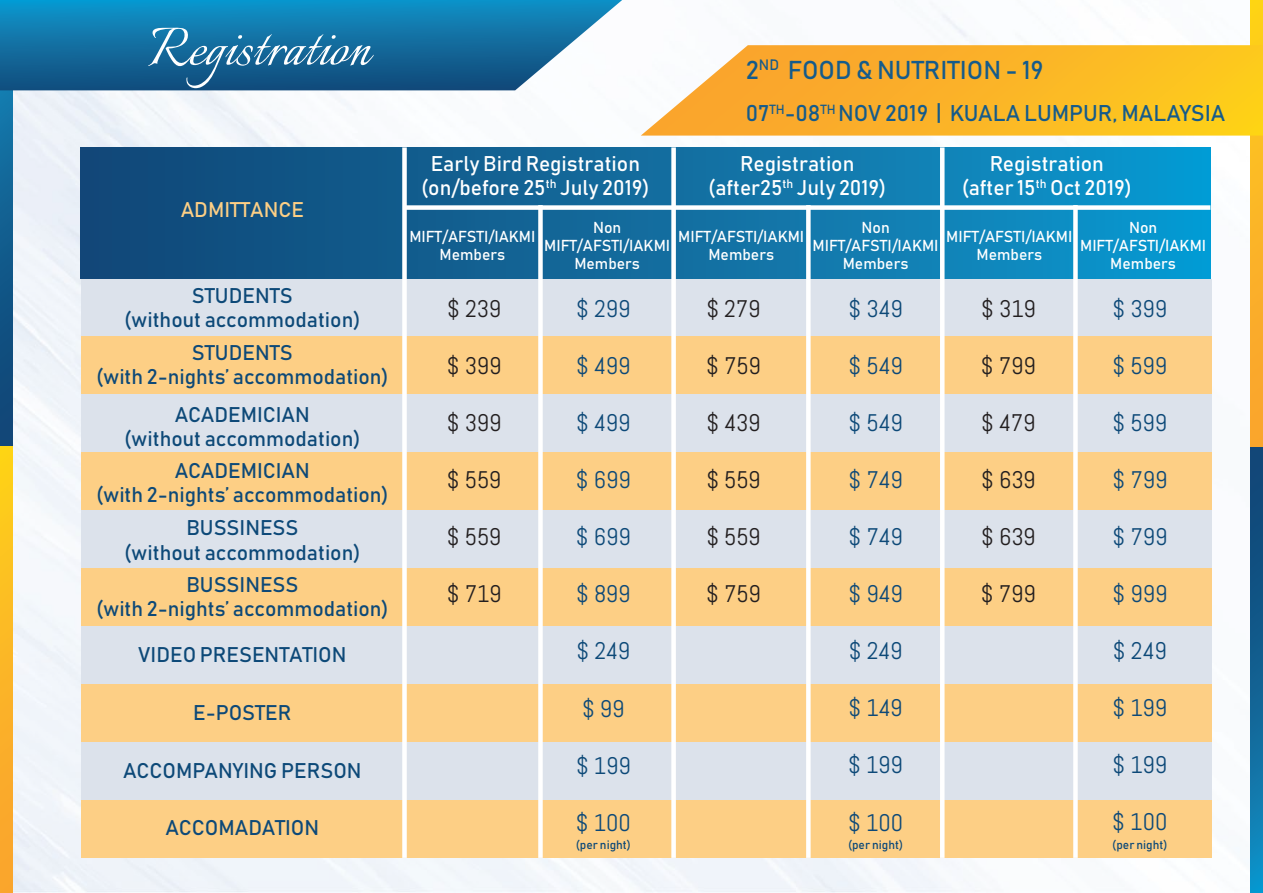
<style>
.page{position:relative;width:1263px;height:893px;background:#fff}
.page>*{position:absolute;margin:0;border:0;box-sizing:border-box;transform-origin:0 0}
.t1{font:67.5px "Italianno";color:#fff}
.t2{font:25.5px "Bahnschrift";color:#155b8b}
.t3{font:24px "Abel";color:#0d4978}
.t4{font:24px "Abel";letter-spacing:-.01em;color:#231f20}
.t5{font:22.5px "Bahnschrift";color:#155b8b}
.t6{font:21px/24.2px "Bahnschrift";color:#0d4978;text-align:center}
.t7{font:21px/24.2px "Bahnschrift";color:#fff;text-align:center}
.t8{font:21px "Bahnschrift";color:#fdcf85}
.t9{font:15.6px/18px "Bahnschrift";color:#fff;text-align:center}
.t10{font:12px "Bahnschrift";color:#0d4978}
</style>
<div class="page">
<img style="left:13px;top:13px;width:1237px;height:880px">
<svg style="left:0;top:90px;width:13px;height:356px;background:#115b8c"></svg>
<svg style="left:0;top:446px;width:13px;height:447px;background:#fbb824"></svg>
<svg style="left:1250px;top:446px;width:13px;height:447px;background:#116496"></svg>
<svg style="left:1250px;top:0;width:13px;height:446px;background:#fbb426"></svg>
<svg style="left:0;top:0;width:622px;height:90px;background:#247ba9"></svg>
<svg style="left:641px;top:45px;width:622px;height:91px;background:#fbbc3a"></svg>
<div style="left:81px;top:279px;width:1130px;height:57px;background:#dce2eb"></div>
<div style="left:81px;top:336px;width:1130px;height:58px;background:#fdcf85"></div>
<div style="left:81px;top:394px;width:1130px;height:58px;background:#dce2eb"></div>
<div style="left:81px;top:452px;width:1130px;height:58px;background:#fdcf85"></div>
<div style="left:81px;top:510px;width:1130px;height:58px;background:#dce2eb"></div>
<div style="left:81px;top:568px;width:1130px;height:58px;background:#fdcf85"></div>
<div style="left:81px;top:626px;width:1130px;height:58px;background:#dce2eb"></div>
<div style="left:81px;top:684px;width:1130px;height:58px;background:#fdcf85"></div>
<div style="left:81px;top:742px;width:1130px;height:58px;background:#dce2eb"></div>
<div style="left:81px;top:800px;width:1130px;height:58px;background:#fdcf85"></div>
<div style="left:81px;top:148px;width:1129px;height:131px;background:linear-gradient(to right,#144473,#0d98ce)"></div>
<div style="left:402px;top:147px;width:5px;height:711px;background:#fff"></div>
<div style="left:671px;top:147px;width:5px;height:711px;background:#fff"></div>
<div style="left:538px;top:205px;width:5px;height:653px;background:#fff"></div>
<div style="left:806px;top:205px;width:5px;height:653px;background:#fff"></div>
<div style="left:1073px;top:205px;width:5px;height:653px;background:#fff"></div>
<hr style="left:940px;top:147px;width:4px;height:711px;background:#fff">
<div style="left:404px;top:205px;width:806px;height:5px;background:#fff"></div>
<h1 class="t1" style="left:148px;top:11px;width:224px">Registration</h1>
<p class="t8" style="left:181px;top:197px;width:125px">ADMITTANCE</p>
<p class="t6" style="left:124px;top:283px;width:238px">STUDENTS<br>(without accommodation)</p>
<p class="t6" style="left:96px;top:340px;width:294px">STUDENTS<br>(with 2-nights’ accommodation)</p>
<p class="t6" style="left:124px;top:402px;width:238px">ACADEMICIAN<br>(without accommodation)</p>
<p class="t6" style="left:96px;top:458px;width:294px">ACADEMICIAN<br>(with 2-nights’ accommodation)</p>
<p class="t6" style="left:124px;top:516px;width:238px">BUSSINESS<br>(without accommodation)</p>
<p class="t6" style="left:96px;top:572px;width:294px">BUSSINESS<br>(with 2-nights’ accommodation)</p>
<p class="t6" style="left:138px;top:642px;width:210px">VIDEO PRESENTATION</p>
<p class="t6" style="left:193px;top:700px;width:100px">E-POSTER</p>
<p class="t6" style="left:123px;top:758px;width:240px">ACCOMPANYING PERSON</p>
<p class="t6" style="left:166px;top:815px;width:155px">ACCOMADATION</p>
<p class="t7" style="left:421px;top:151px;width:230px">Early Bird Registration (on/before 25<sup>th</sup> July 2019)</p>
<p class="t2" style="left:746px;top:53px;width:299px">2<sup>ND</sup> FOOD &amp; NUTRITION - 19</p>
<p class="t5" style="left:746px;top:99px;width:481px">07<sup>TH</sup>-08<sup>TH</sup> NOV 2019 | KUALA LUMPUR, MALAYSIA</p>
<p class="t7" style="left:708px;top:151px;width:180px">Registration (after25<sup>th</sup> July 2019)</p>
<p class="t7" style="left:962px;top:151px;width:172px">Registration (after 15<sup>th</sup> Oct 2019)</p>
<p class="t9" style="left:544px;top:218px;width:128px">Non<br>MIFT/AFSTI/IAKMI<br>Members</p>
<p class="t9" style="left:812px;top:218px;width:128px">Non<br>MIFT/AFSTI/IAKMI<br>Members</p>
<p class="t9" style="left:1080px;top:218px;width:128px">Non<br>MIFT/AFSTI/IAKMI<br>Members</p>
<p class="t9" style="left:409px;top:227px;width:128px">MIFT/AFSTI/IAKMI<br>Members</p>
<p class="t9" style="left:678px;top:227px;width:128px">MIFT/AFSTI/IAKMI<br>Members</p>
<p class="t9" style="left:946px;top:227px;width:128px">MIFT/AFSTI/IAKMI<br>Members</p>
<p class="t4" style="left:447px;top:293px;width:56px">$ 239</p>
<p class="t4" style="left:447px;top:350px;width:56px">$ 399</p>
<p class="t4" style="left:447px;top:407px;width:56px">$ 399</p>
<p class="t4" style="left:447px;top:465px;width:56px">$ 559</p>
<p class="t4" style="left:447px;top:522px;width:56px">$ 559</p>
<p class="t4" style="left:447px;top:579px;width:56px">$ 719</p>
<p class="t3" style="left:576px;top:293px;width:56px">$ 299</p>
<p class="t3" style="left:576px;top:350px;width:56px">$ 499</p>
<p class="t3" style="left:576px;top:408px;width:56px">$ 499</p>
<p class="t3" style="left:576px;top:465px;width:56px">$ 699</p>
<p class="t3" style="left:576px;top:522px;width:56px">$ 699</p>
<p class="t3" style="left:576px;top:579px;width:56px">$ 899</p>
<p class="t3" style="left:576px;top:636px;width:55px">$ 249</p>
<p class="t3" style="left:582px;top:693px;width:44px">$ 99</p>
<p class="t3" style="left:576px;top:750px;width:56px">$ 199</p>
<p class="t3" style="left:576px;top:807px;width:57px">$ 100</p>
<p class="t4" style="left:706px;top:293px;width:56px">$ 279</p>
<p class="t4" style="left:706px;top:350px;width:56px">$ 759</p>
<p class="t4" style="left:706px;top:407px;width:56px">$ 439</p>
<p class="t4" style="left:706px;top:464px;width:56px">$ 559</p>
<p class="t4" style="left:706px;top:522px;width:56px">$ 559</p>
<p class="t4" style="left:706px;top:579px;width:56px">$ 759</p>
<p class="t3" style="left:848px;top:293px;width:56px">$ 349</p>
<p class="t3" style="left:848px;top:350px;width:56px">$ 549</p>
<p class="t3" style="left:848px;top:407px;width:56px">$ 549</p>
<p class="t3" style="left:848px;top:464px;width:56px">$ 749</p>
<p class="t3" style="left:848px;top:521px;width:56px">$ 749</p>
<p class="t3" style="left:848px;top:579px;width:56px">$ 949</p>
<p class="t3" style="left:849px;top:636px;width:55px">$ 249</p>
<p class="t3" style="left:848px;top:693px;width:56px">$ 149</p>
<p class="t3" style="left:848px;top:750px;width:56px">$ 199</p>
<p class="t3" style="left:848px;top:807px;width:57px">$ 100</p>
<p class="t4" style="left:981px;top:293px;width:56px">$ 319</p>
<p class="t4" style="left:981px;top:350px;width:56px">$ 799</p>
<p class="t4" style="left:981px;top:407px;width:56px">$ 479</p>
<p class="t4" style="left:981px;top:464px;width:56px">$ 639</p>
<p class="t4" style="left:981px;top:522px;width:56px">$ 639</p>
<p class="t4" style="left:981px;top:579px;width:56px">$ 799</p>
<p class="t3" style="left:1112px;top:293px;width:56px">$ 399</p>
<p class="t3" style="left:1112px;top:350px;width:56px">$ 599</p>
<p class="t3" style="left:1112px;top:407px;width:56px">$ 599</p>
<p class="t3" style="left:1112px;top:464px;width:56px">$ 799</p>
<p class="t3" style="left:1112px;top:521px;width:56px">$ 799</p>
<p class="t3" style="left:1112px;top:578px;width:56px">$ 999</p>
<p class="t3" style="left:1113px;top:636px;width:55px">$ 249</p>
<p class="t3" style="left:1112px;top:693px;width:56px">$ 199</p>
<p class="t3" style="left:1112px;top:750px;width:56px">$ 199</p>
<p class="t3" style="left:1112px;top:807px;width:57px">$ 100</p>
<p class="t10" style="left:576px;top:837px;width:57px">(per night)</p>
<p class="t10" style="left:848px;top:837px;width:57px">(per night)</p>
<p class="t10" style="left:1112px;top:837px;width:57px">(per night)</p>
</div>
